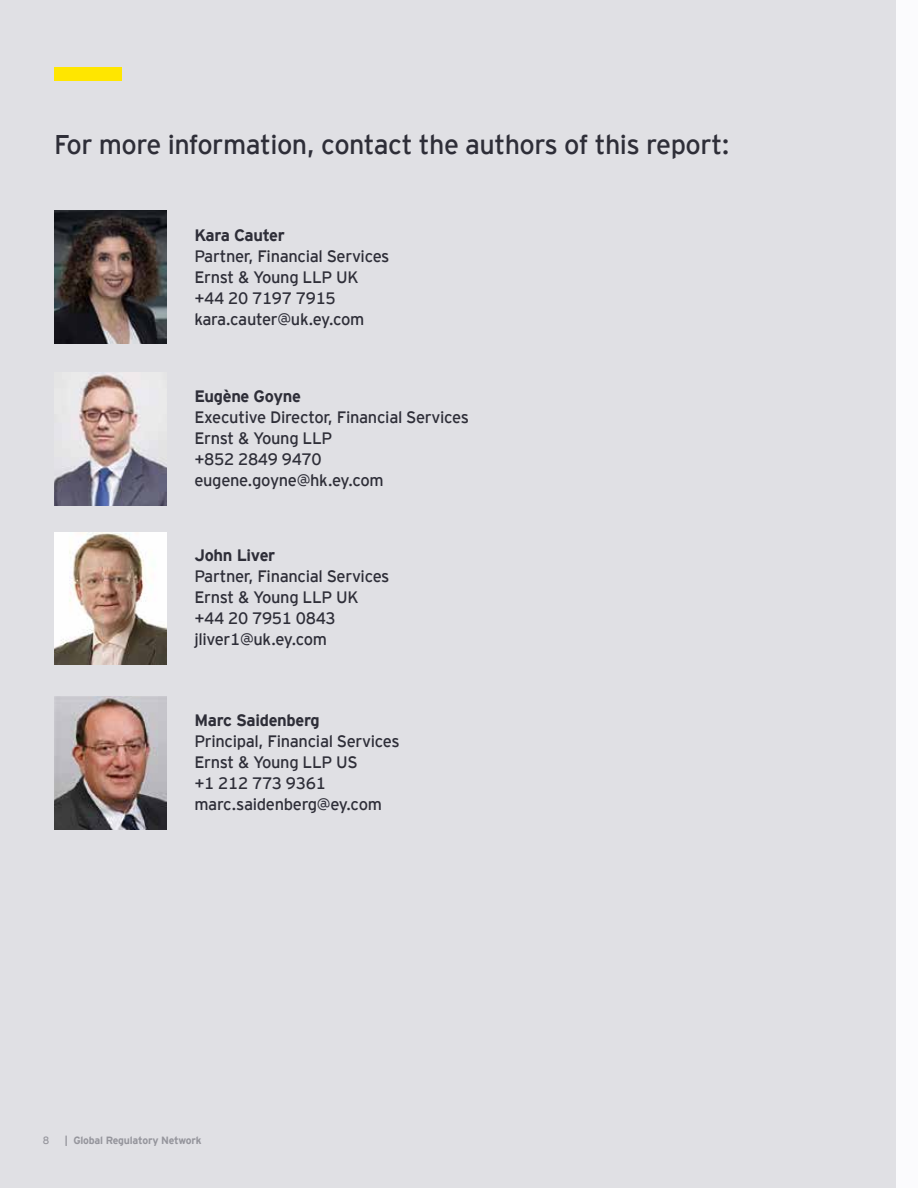
<style>
.page{position:relative;width:918px;height:1188px;background:#e0e0e4}
.page>*{position:absolute;margin:0;border:0;box-sizing:border-box;transform-origin:0 0}
.t1{font:27px "EY Interstate";letter-spacing:-.02em;color:#2e2e38}
.t2{font:16.5px/21px "EY Interstate";letter-spacing:-.02em;color:#2e2e38}
.t3{font:700 16.5px "EY Interstate";letter-spacing:-.02em;color:#2e2e38}
.t4{font:700 10.5px "EY Interstate";letter-spacing:-.02em;color:#95959c}
.t5{font:10.5px "EY Interstate";color:#95959c}
</style>
<div class="page">
<img style="left:54px;top:211px;width:112px;height:133px">
<img style="left:54px;top:373px;width:112px;height:133px">
<img style="left:54px;top:533px;width:112px;height:131px">
<img style="left:54px;top:697px;width:112px;height:133px">
<div style="left:897px;top:0;width:21px;height:1188px;background:#fbfbfd"></div>
<div style="left:54px;top:68px;width:68px;height:13px;background:#ffe600"></div>
<h1 class="t1" style="left:54px;top:125px;width:677px">For more information, contact the authors of this report:</h1>
<p class="t3" style="left:194px;top:224px;width:92px">Kara Cauter</p>
<p class="t2" style="left:194px;top:245px;width:197px">Partner, Financial Services<br>Ernst &amp; Young LLP UK +44 20 7197 7915 kara.cauter@uk.ey.com</p>
<p class="t3" style="left:194px;top:384px;width:108px">Eugène Goyne</p>
<p class="t2" style="left:194px;top:406px;width:276px">Executive Director, Financial Services<br>Ernst &amp; Young LLP<br>+852 2849 9470 eugene.goyne@hk.ey.com</p>
<p class="t3" style="left:194px;top:543px;width:82px">John Liver</p>
<p class="t2" style="left:194px;top:565px;width:197px">Partner, Financial Services<br>Ernst &amp; Young LLP UK +44 20 7951 0843 jliver1@uk.ey.com</p>
<p class="t3" style="left:194px;top:708px;width:127px">Marc Saidenberg</p>
<p class="t2" style="left:194px;top:730px;width:207px">Principal, Financial Services<br>Ernst &amp; Young LLP US<br>+1 212 773 9361 marc.saidenberg@ey.com</p>
<p class="t5" style="left:43px;top:1133px;width:8px">8</p>
<p class="t4" style="left:65px;top:1133px;width:138px">| Global Regulatory Network</p>
</div>
